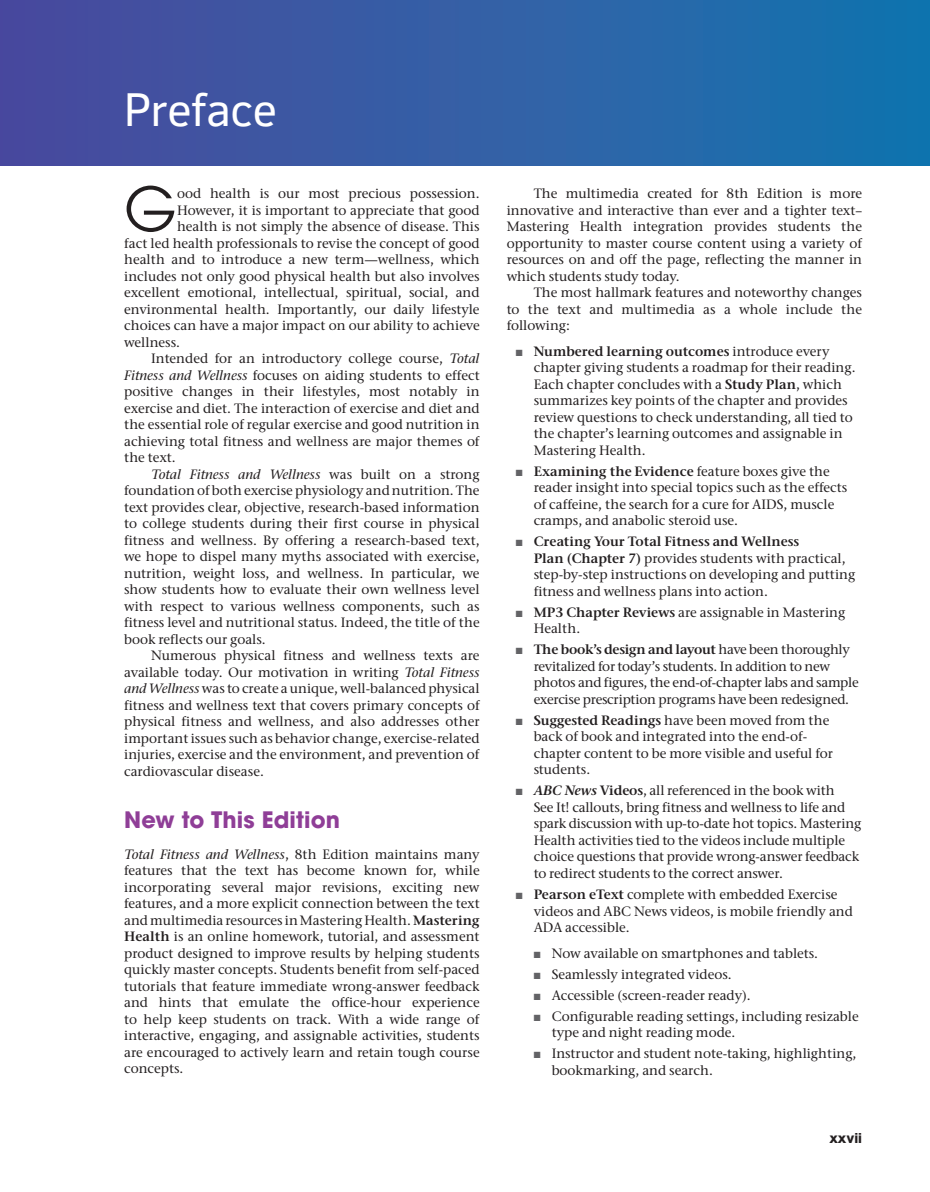
<style>
.page{position:relative;width:930px;height:1192px;background:#fff}
.page>*{position:absolute;margin:0;border:0;box-sizing:border-box;transform-origin:0 0}
.t1{font:60.6px "ITC Avant Garde W1 G";color:#231f20}
.t2{font:45px "Felbridge Pro";letter-spacing:.005em;color:#fff}
.t3{font:700 22.5px "ITC Avant Garde W1 G";letter-spacing:.005em;color:#8f3e97}
.t4{font:500 13.5px/16.5px "Stone Serif ITC Pro";color:#231f20}
.t5{font:500 13.5px/16.5px "Stone Serif ITC Pro";letter-spacing:-.02em;color:#231f20}
.t6{font:italic 500 13.5px "Stone Serif ITC Pro";color:#231f20}
.t7{font:700 13.5px "ITC Avant Garde W1 G";color:#231f20}
.s1{font-style:italic}
.s2{font-style:normal}
.s3{font-weight:600}
.s4{color:#636366}
.s5{font-weight:600;font-style:italic}
</style>
<div class="page">
<div style="left:0;top:0;width:930px;height:166px;background:linear-gradient(to right,#4d499d,#1475af)"></div>
<h2 class="t2" style="left:124px;top:83px;width:154px">Preface</h2>
<h1 class="t1" style="left:124px;top:171px;width:54px">G</h1>
<p class="t4" style="left:177px;top:185px;width:304px">ood health is our most precious possession.</p>
<p class="t4" style="left:177px;top:202px;width:304px">However, it is important to appreciate that good</p>
<p class="t4" style="left:177px;top:218px;width:304px">health is not simply the absence of disease. This</p>
<p class="t4" style="left:124px;top:235px;width:357px">fact led health professionals to revise the concept of good</p>
<p class="t4" style="left:124px;top:251px;width:357px">health and to introduce a new term—wellness, which</p>
<p class="t4" style="left:124px;top:268px;width:357px">includes not only good physical health but also involves</p>
<p class="t4" style="left:124px;top:284px;width:357px">excellent emotional, intellectual, spiritual, social, and</p>
<p class="t4" style="left:124px;top:301px;width:357px">environmental health. Importantly, our daily lifestyle</p>
<p class="t4" style="left:124px;top:317px;width:357px">choices can have a major impact on our ability to achieve</p>
<p class="t4" style="left:124px;top:334px;width:57px">wellness.</p>
<p class="t4" style="left:151px;top:350px;width:330px">Intended for an introductory college course, <span class="s1">Total</span></p>
<p class="t4" style="left:124px;top:367px;width:357px"><span class="s1">Fitness and Wellness</span> focuses on aiding students to effect</p>
<p class="t4" style="left:124px;top:383px;width:357px">positive changes in their lifestyles, most notably in</p>
<p class="t4" style="left:124px;top:400px;width:357px">exercise and diet. The interaction of exercise and diet and</p>
<p class="t4" style="left:124px;top:416px;width:357px">the essential role of regular exercise and good nutrition in</p>
<p class="t4" style="left:124px;top:433px;width:357px">achieving total fitness and wellness are major themes of</p>
<p class="t4" style="left:124px;top:449px;width:53px">the text.</p>
<p class="t6" style="left:151px;top:466px;width:330px">Total Fitness and Wellness <span class="s2">was built on a strong</span></p>
<p class="t4" style="left:124px;top:482px;width:357px">foundation of both exercise physiology and nutrition. The</p>
<p class="t4" style="left:124px;top:499px;width:357px">text provides clear, objective, research-based information</p>
<p class="t4" style="left:124px;top:515px;width:357px">to college students during their first course in physical</p>
<p class="t4" style="left:124px;top:532px;width:357px">fitness and wellness. By offering a research-based text,</p>
<p class="t4" style="left:124px;top:548px;width:357px">we hope to dispel many myths associated with exercise,</p>
<p class="t4" style="left:124px;top:565px;width:357px">nutrition, weight loss, and wellness. In particular, we</p>
<p class="t4" style="left:124px;top:581px;width:357px">show students how to evaluate their own wellness level</p>
<p class="t4" style="left:124px;top:598px;width:357px">with respect to various wellness components, such as</p>
<p class="t4" style="left:124px;top:614px;width:357px">fitness level and nutritional status. Indeed, the title of the</p>
<p class="t4" style="left:124px;top:631px;width:143px">book reflects our goals.</p>
<p class="t4" style="left:151px;top:647px;width:330px">Numerous physical fitness and wellness texts are</p>
<p class="t4" style="left:124px;top:664px;width:357px">available today. Our motivation in writing <span class="s1">Total Fitness</span></p>
<p class="t4" style="left:124px;top:680px;width:357px"><span class="s1">and Wellness</span> was to create a unique, well-balanced physical</p>
<p class="t4" style="left:124px;top:697px;width:357px">fitness and wellness text that covers primary concepts of</p>
<p class="t4" style="left:124px;top:713px;width:357px">physical fitness and wellness, and also addresses other</p>
<p class="t4" style="left:124px;top:730px;width:357px">important issues such as behavior change, exercise-related</p>
<p class="t4" style="left:124px;top:746px;width:357px">injuries, exercise and the environment, and prevention of</p>
<p class="t4" style="left:124px;top:763px;width:141px">cardiovascular disease.</p>
<h3 class="t3" style="left:124px;top:805px;width:217px">New to This Edition</h3>
<p class="t4" style="left:124px;top:845px;width:357px;text-align:justify"><span class="s1">Total Fitness and Wellness</span>, 8th Edition maintains many features that the text has become known for, while incorporating several major revisions, exciting new features, and a more explicit connection between the text and multimedia resources in Mastering Health. <span class="s3">Mastering Health</span> is an online homework, tutorial, and assessment product designed to improve results by helping students quickly master concepts. Students benefit from self-paced tutorials that feature immediate wrong-answer feedback and hints that emulate the office-hour experience to help keep students on track. With a wide range of interactive, engaging, and assignable activities, students are encouraged to actively learn and retain tough course concepts.</p>
<p class="t4" style="left:507px;top:185px;width:357px;text-align:justify;text-indent:27px">The multimedia created for 8th Edition is more innovative and interactive than ever and a tighter text– Mastering Health integration provides students the opportunity to master course content using a variety of resources on and off the page, reflecting the manner in which students study today.</p>
<p class="t4" style="left:507px;top:284px;width:357px;text-align:justify;text-indent:27px">The most hallmark features and noteworthy changes to the text and multimedia as a whole include the following:</p>
<p class="t4" style="left:534px;top:343px;width:323px;text-indent:-18px"><span class="s4">■</span> <span class="s3">Numbered learning outcomes</span> introduce every chapter giving students a roadmap for their reading.<br>Each chapter concludes with a <span class="s3">Study Plan</span>, which summarizes key points of the chapter and provides review questions to check understanding, all tied to the chapter’s learning outcomes and assignable in Mastering Health.</p>
<p class="t4" style="left:534px;top:463px;width:315px;text-indent:-18px"><span class="s4">■</span> <span class="s3">Examining the Evidence</span> feature boxes give the reader insight into special topics such as the effects of caffeine, the search for a cure for AIDS, muscle cramps, and anabolic steroid use.</p>
<p class="t4" style="left:534px;top:533px;width:323px;text-indent:-18px"><span class="s4">■</span> <span class="s3">Creating Your Total Fitness and Wellness<br>Plan (Chapter 7)</span> provides students with practical, step-by-step instructions on developing and putting fitness and wellness plans into action.</p>
<p class="t4" style="left:534px;top:604px;width:313px;text-indent:-18px"><span class="s4">■</span> <span class="s3">MP3 Chapter Reviews</span> are assignable in Mastering<br>Health.</p>
<p class="t5" style="left:534px;top:641px;width:327px;text-indent:-18px"><span class="s4">■</span> <span class="s3">The book’s design and layout</span> have been thoroughly revitalized for today’s students. In addition to new photos and figures, the end-of-chapter labs and sample exercise prescription programs have been redesigned.</p>
<p class="t4" style="left:534px;top:712px;width:301px;text-indent:-18px"><span class="s4">■</span> <span class="s3">Suggested Readings</span> have been moved from the back of book and integrated into the end-of&shy;chapter content to be more visible and useful for students.</p>
<p class="t4" style="left:534px;top:782px;width:329px;text-indent:-18px"><span class="s4">■</span> <span class="s5">ABC News</span> <span class="s3">Videos</span>, all referenced in the book with<br>See It! callouts, bring fitness and wellness to life and spark discussion with up-to-date hot topics. Mastering Health activities tied to the videos include multiple choice questions that provide wrong-answer feedback to redirect students to the correct answer.</p>
<p class="t4" style="left:534px;top:886px;width:321px;text-indent:-18px"><span class="s4">■</span> <span class="s3">Pearson eText</span> complete with embedded Exercise videos and ABC News videos, is mobile friendly and<br>ADA accessible.</p>
<p class="t4" style="left:534px;top:944px;width:286px"><span class="s4">■</span> Now available on smartphones and tablets.</p>
<p class="t4" style="left:534px;top:965px;width:200px"><span class="s4">■</span> Seamlessly integrated videos.</p>
<p class="t4" style="left:534px;top:986px;width:219px"><span class="s4">■</span> Accessible (screen-reader ready).</p>
<p class="t4" style="left:552px;top:1007px;width:309px;text-indent:-18px"><span class="s4">■</span> Configurable reading settings, including resizable type and night reading mode.</p>
<p class="t4" style="left:552px;top:1045px;width:306px;text-indent:-18px"><span class="s4">■</span> Instructor and student note-taking, highlighting, bookmarking, and search.</p>
<p class="t7" style="left:829px;top:1128px;width:34px">xxvii</p>
</div>
